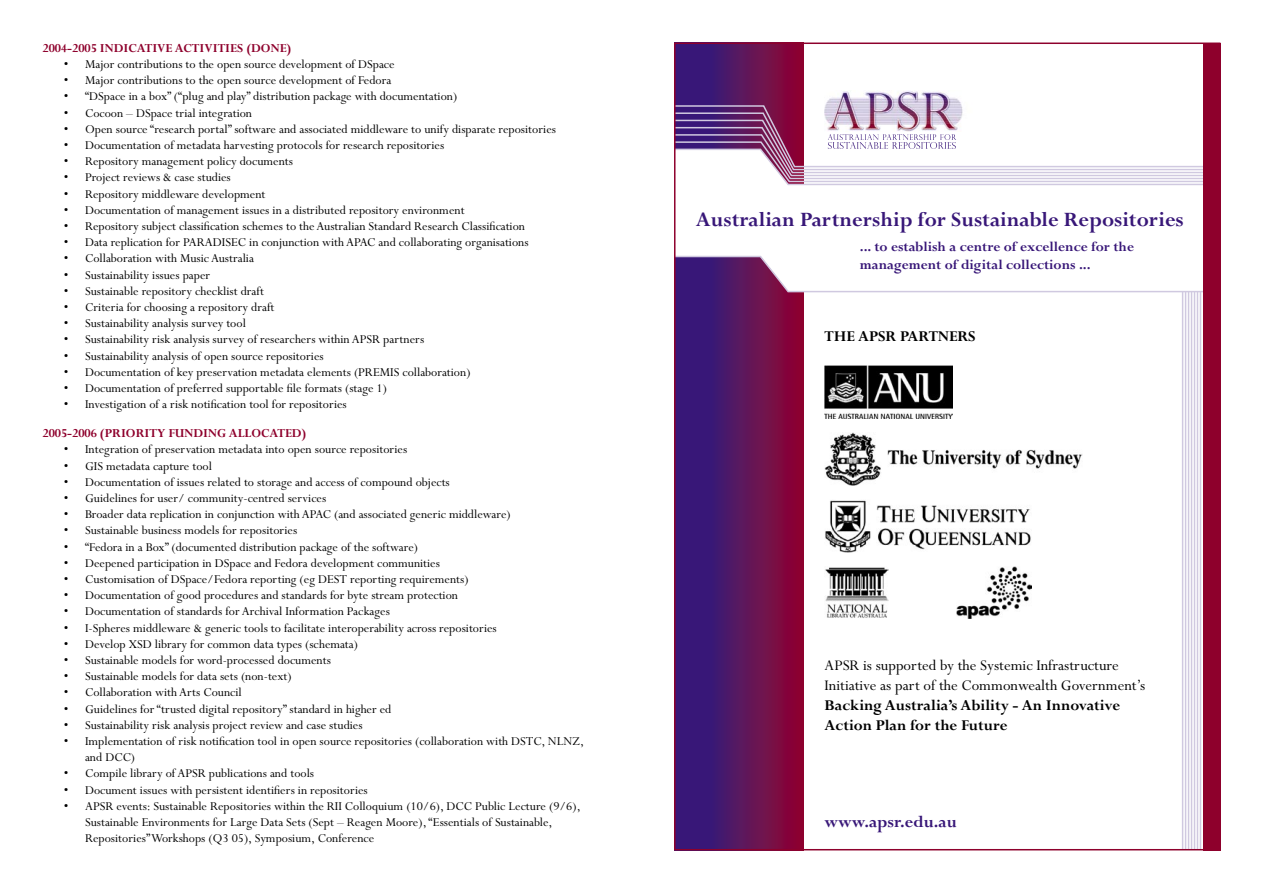
<style>
.page{position:relative;width:1263px;height:893px;background:#fff}
.page>*{position:absolute;margin:0;border:0;box-sizing:border-box;transform-origin:0 0}
.t1{font:700 22.5px "Perpetua";color:#381778}
.t2{font:700 18px "Perpetua";color:#381778}
.t3{font:16.5px/19.8px "Perpetua";color:#000}
.t4{font:700 16.5px/19.8px "Perpetua";color:#000}
.t5{font:700 15px/18px "Perpetua";color:#381778}
.t6{font:13.5px/16.2px "Perpetua";color:#000}
.t7{font:700 13.5px "Perpetua";color:#8e002c}
</style>
<div class="page">
<svg style="left:677px;top:46px;width:126px;height:801px"></svg>
<div style="left:1203px;top:43px;width:17px;height:807px;background:#8e002c"></div>
<hr style="left:1200px;top:291px;width:1px;height:558px;background:#d0c9e0">
<hr style="left:1197px;top:291px;width:1px;height:558px;background:#d0c9e0">
<hr style="left:1194px;top:291px;width:1px;height:558px;background:#d0c9e0">
<hr style="left:1191px;top:291px;width:1px;height:558px;background:#d0c9e0">
<hr style="left:1188px;top:291px;width:1px;height:558px;background:#d0c9e0">
<hr style="left:1185px;top:291px;width:1px;height:558px;background:#d0c9e0">
<hr style="left:1182px;top:291px;width:1px;height:558px;background:#d0c9e0">
<img style="left:825px;top:366px;width:127px;height:53px">
<img style="left:956px;top:566px;width:75px;height:53px">
<img style="left:825px;top:567px;width:64px;height:51px">
<img style="left:825px;top:500px;width:206px;height:52px">
<img style="left:825px;top:433px;width:258px;height:52px">
<img style="left:826px;top:91px;width:135px;height:13px">
<svg style="left:674px;top:104px;width:547px;height:189px"></svg>
<p class="t7" style="left:43px;top:41px;width:250px">2004-2005 INDICATIVE ACTIVITIES (DONE)</p>
<p class="t6" style="left:64px;top:57px;width:332px">• Major contributions to the open source development of DSpace</p>
<p class="t6" style="left:64px;top:73px;width:329px">• Major contributions to the open source development of Fedora</p>
<p class="t6" style="left:64px;top:89px;width:395px">• “DSpace in a box” (“plug and play” distribution package with documentation)</p>
<p class="t6" style="left:64px;top:105px;width:190px">• Cocoon – DSpace trial integration</p>
<p class="t6" style="left:64px;top:121px;width:494px">• Open source “research portal” software and associated middleware to unify disparate repositories</p>
<p class="t6" style="left:64px;top:138px;width:382px">• Documentation of metadata harvesting protocols for research repositories</p>
<p class="t6" style="left:64px;top:154px;width:231px">• Repository management policy documents</p>
<p class="t6" style="left:64px;top:170px;width:169px">• Project reviews &amp; case studies</p>
<p class="t6" style="left:64px;top:186px;width:203px">• Repository middleware development</p>
<p class="t6" style="left:64px;top:202px;width:402px">• Documentation of management issues in a distributed repository environment</p>
<p class="t6" style="left:64px;top:219px;width:463px">• Repository subject classification schemes to the Australian Standard Research Classification</p>
<p class="t6" style="left:64px;top:235px;width:466px">• Data replication for PARADISEC in conjunction with APAC and collaborating organisations</p>
<p class="t6" style="left:64px;top:251px;width:192px">• Collaboration with Music Australia</p>
<p class="t6" style="left:64px;top:267px;width:148px">• Sustainability issues paper</p>
<p class="t6" style="left:64px;top:283px;width:202px">• Sustainable repository checklist draft</p>
<p class="t6" style="left:64px;top:300px;width:212px">• Criteria for choosing a repository draft</p>
<p class="t6" style="left:64px;top:316px;width:184px">• Sustainability analysis survey tool</p>
<p class="t6" style="left:64px;top:332px;width:362px">• Sustainability risk analysis survey of researchers within APSR partners</p>
<p class="t6" style="left:64px;top:348px;width:261px">• Sustainability analysis of open source repositories</p>
<p class="t6" style="left:64px;top:364px;width:408px">• Documentation of key preservation metadata elements (PREMIS collaboration)</p>
<p class="t6" style="left:64px;top:381px;width:325px">• Documentation of preferred supportable file formats (stage 1)</p>
<p class="t6" style="left:64px;top:397px;width:285px">• Investigation of a risk notification tool for repositories</p>
<p class="t7" style="left:43px;top:426px;width:266px">2005-2006 (PRIORITY FUNDING ALLOCATED)</p>
<p class="t6" style="left:64px;top:442px;width:345px">• Integration of preservation metadata into open source repositories</p>
<p class="t6" style="left:64px;top:458px;width:150px">• GIS metadata capture tool</p>
<p class="t6" style="left:64px;top:474px;width:388px">• Documentation of issues related to storage and access of compound objects</p>
<p class="t6" style="left:64px;top:491px;width:264px">• Guidelines for user/ community-centred services</p>
<p class="t6" style="left:64px;top:507px;width:448px">• Broader data replication in conjunction with APAC (and associated generic middleware)</p>
<p class="t6" style="left:64px;top:523px;width:235px">• Sustainable business models for repositories</p>
<p class="t6" style="left:64px;top:539px;width:356px">• “Fedora in a Box” (documented distribution package of the software)</p>
<p class="t6" style="left:64px;top:555px;width:378px">• Deepened participation in DSpace and Fedora development communities</p>
<p class="t6" style="left:64px;top:572px;width:406px">• Customisation of DSpace/Fedora reporting (eg DEST reporting requirements)</p>
<p class="t6" style="left:64px;top:588px;width:396px">• Documentation of good procedures and standards for byte stream protection</p>
<p class="t6" style="left:64px;top:604px;width:328px">• Documentation of standards for Archival Information Packages</p>
<p class="t6" style="left:64px;top:620px;width:434px">• I-Spheres middleware &amp; generic tools to facilitate interoperability across repositories</p>
<p class="t6" style="left:64px;top:636px;width:296px">• Develop XSD library for common data types (schemata)</p>
<p class="t6" style="left:64px;top:653px;width:269px">• Sustainable models for word-processed documents</p>
<p class="t6" style="left:64px;top:669px;width:229px">• Sustainable models for data sets (non-text)</p>
<p class="t6" style="left:64px;top:685px;width:179px">• Collaboration with Arts Council</p>
<p class="t6" style="left:64px;top:701px;width:329px">• Guidelines for “trusted digital repository” standard in higher ed</p>
<p class="t6" style="left:64px;top:717px;width:300px">• Sustainability risk analysis project review and case studies</p>
<p class="t6" style="left:85px;top:734px;width:501px;text-indent:-21px">• Implementation of risk notification tool in open source repositories (collaboration with DSTC, NLNZ, and DCC)</p>
<p class="t6" style="left:64px;top:766px;width:252px">• Compile library of APSR publications and tools</p>
<p class="t6" style="left:64px;top:782px;width:305px">• Document issues with persistent identifiers in repositories</p>
<p class="t6" style="left:85px;top:798px;width:497px;text-indent:-21px">• APSR events: Sustainable Repositories within the RII Colloquium (10/6), DCC Public Lecture (9/6),<br>Sustainable Environments for Large Data Sets (Sept – Reagen Moore), “Essentials of Sustainable,<br>Repositories” Workshops (Q3 05), Symposium, Conference</p>
<h1 class="t1" style="left:696px;top:208px;width:490px">Australian Partnership for Sustainable Repositories</h1>
<p class="t5" style="left:860px;top:238px;width:276px">... to establish a centre of excellence for the management of digital collections ...</p>
<p class="t4" style="left:825px;top:327px;width:153px">THE APSR PARTNERS</p>
<p class="t3" style="left:825px;top:656px;width:322px">APSR is supported by the Systemic Infrastructure<br>Initiative as part of the Commonwealth Government’s</p>
<p class="t4" style="left:825px;top:696px;width:297px">Backing Australia’s Ability - An Innovative<br>Action Plan for the Future</p>
<h2 class="t2" style="left:825px;top:813px;width:134px">www.apsr.edu.au</h2>
</div>
